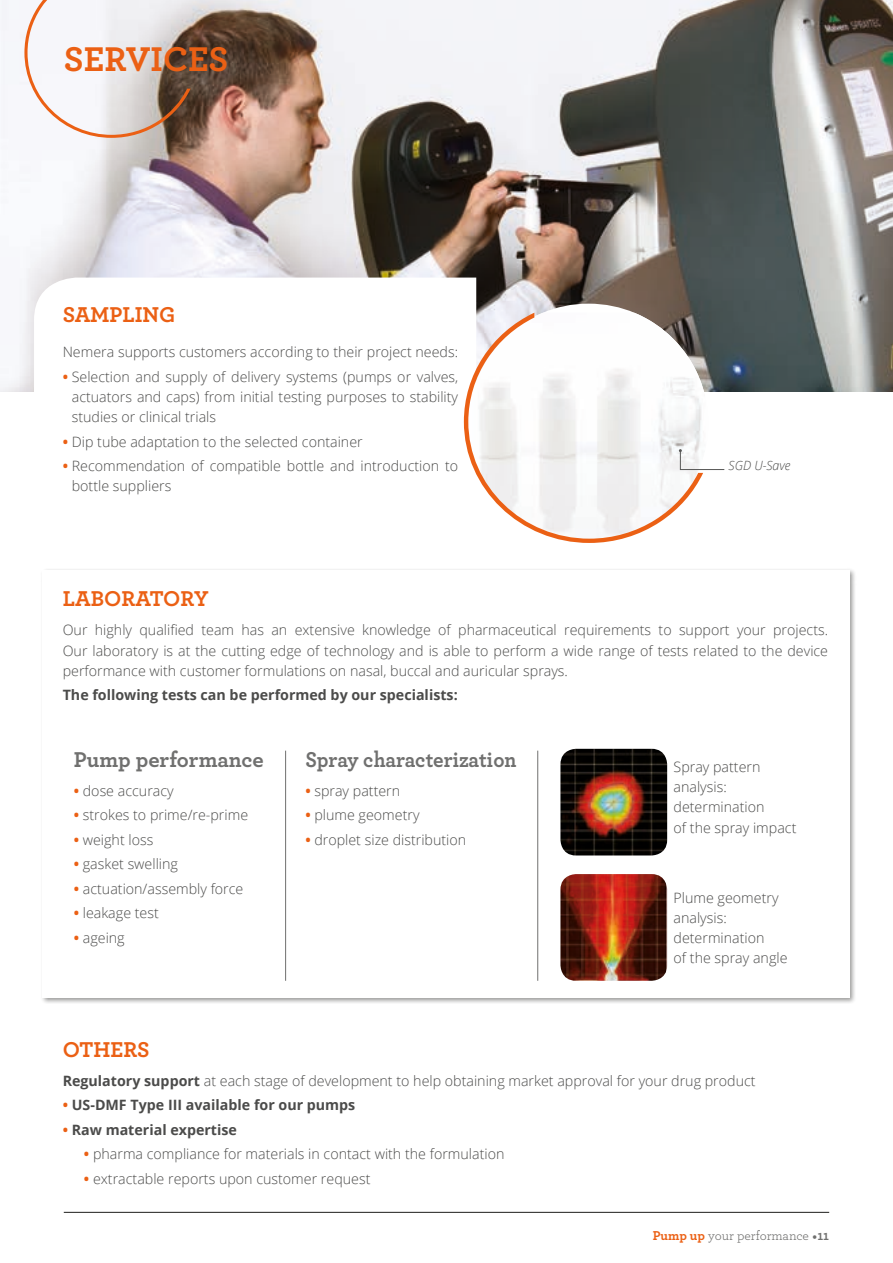
<style>
.page{position:relative;width:893px;height:1263px;background:#fff}
.page>*{position:absolute;margin:0;border:0;box-sizing:border-box;transform-origin:0 0}
.t1{font:700 36px "Archer";color:#eb6014}
.t2{font:700 22.5px "Archer";color:#eb6014}
.t3{font:700 22.5px "Archer";letter-spacing:-.005em;color:#70706f;scale:.93 1}
.t4{font:700 22.5px "Archer";letter-spacing:-.005em;color:#70706f}
.t5{font:300 14.25px/20.2px "Open Sans";color:#4b4b4a}
.t6{font:700 14.25px "Open Sans";color:#4b4b4a}
.t7{font:13.5px "Archer";color:#70706f}
.t8{font:italic 300 12.75px "Open Sans";color:#4b4b4a}
.s1{font-weight:700;color:#eb6014}
.s2{font-weight:700}
.s3{color:#eb6014}
.s4{font-family:"Minion Pro"}
</style>
<div class="page">
<hr style="left:64px;top:1212px;width:765px;height:1px;background:#1d1d1b">
<img style="left:0;top:0;width:893px;height:392px">
<svg style="left:34px;top:278px;width:442px;height:148px"></svg>
<div style="left:40px;top:567px;width:816px;height:437px;background:#1d1d1b;opacity:.45"></div>
<div style="left:43px;top:570px;width:807px;height:428px;background:#fff"></div>
<hr style="left:285px;top:751px;width:1px;height:230px;background:#70706f">
<hr style="left:537px;top:751px;width:1px;height:230px;background:#70706f">
<img style="left:560px;top:749px;width:107px;height:106px">
<img style="left:560px;top:874px;width:107px;height:107px">
<svg style="left:24px;top:0;width:167px;height:138px"></svg>
<svg style="left:464px;top:313px;width:239px;height:230px"></svg>
<svg style="left:679px;top:449px;width:46px;height:21px"></svg>
<h1 class="t1" style="left:64px;top:31px;width:166px">SERVICES</h1>
<h2 class="t2" style="left:63px;top:296px;width:114px">SAMPLING</h2>
<p class="t5" style="left:63px;top:341px;width:397px">Nemera supports customers according to their project needs:</p>
<p class="t5" style="left:72px;top:366px;width:388px;text-align:justify;text-indent:-9px"><span class="s1">•</span> Selection and supply of delivery systems (pumps or valves, actuators and caps) from initial testing purposes to stability studies or clinical trials</p>
<p class="t5" style="left:63px;top:431px;width:302px"><span class="s1">•</span> Dip tube adaptation to the selected container</p>
<p class="t5" style="left:72px;top:455px;width:388px;text-indent:-9px"><span class="s1">•</span> Recommendation of compatible bottle and introduction to bottle suppliers</p>
<h2 class="t2" style="left:63px;top:581px;width:147px">LABORATORY</h2>
<p class="t8" style="left:729px;top:457px;width:63px">SGD U-Save</p>
<p class="t5" style="left:63px;top:620px;width:767px;text-align:justify">Our highly qualified team has an extensive knowledge of pharmaceutical requirements to support your projects.<br>Our laboratory is at the cutting edge of technology and is able to perform a wide range of tests related to the device performance with customer formulations on nasal, buccal and auricular sprays.</p>
<p class="t6" style="left:63px;top:685px;width:397px">The following tests can be performed by our specialists:</p>
<h2 class="t4" style="left:74px;top:741px;width:192px">Pump performance</h2>
<p class="t5" style="left:74px;top:780px;width:101px"><span class="s1">•</span> dose accuracy</p>
<p class="t5" style="left:74px;top:804px;width:176px"><span class="s1">•</span> strokes to prime/re-prime</p>
<p class="t5" style="left:74px;top:829px;width:81px"><span class="s1">•</span> weight loss</p>
<p class="t5" style="left:74px;top:853px;width:106px"><span class="s1">•</span> gasket swelling</p>
<p class="t5" style="left:74px;top:878px;width:171px"><span class="s1">•</span> actuation/assembly force</p>
<p class="t5" style="left:74px;top:902px;width:87px"><span class="s1">•</span> leakage test</p>
<p class="t5" style="left:74px;top:927px;width:52px"><span class="s1">•</span> ageing</p>
<h2 class="t2" style="left:63px;top:1031px;width:89px">OTHERS</h2>
<h2 class="t3" style="left:305px;top:741px;width:229px">Spray characterization</h2>
<p class="t5" style="left:305px;top:780px;width:96px"><span class="s1">•</span> spray pattern</p>
<p class="t5" style="left:305px;top:804px;width:116px"><span class="s1">•</span> plume geometry</p>
<p class="t5" style="left:305px;top:829px;width:162px"><span class="s1">•</span> droplet size distribution</p>
<p class="t5" style="left:674px;top:756px;width:124px">Spray pattern analysis: determination<br>of the spray impact</p>
<p class="t5" style="left:674px;top:887px;width:115px">Plume geometry analysis: determination<br>of the spray angle</p>
<p class="t5" style="left:63px;top:1070px;width:694px"><span class="s2">Regulatory support</span> at each stage of development to help obtaining market approval for your drug product</p>
<p class="t6" style="left:63px;top:1095px;width:294px"><span class="s3">•</span> US-DMF Type III available for our pumps</p>
<p class="t6" style="left:63px;top:1120px;width:176px"><span class="s3">•</span> Raw material expertise</p>
<p class="t5" style="left:84px;top:1144px;width:422px"><span class="s1">•</span> pharma compliance for materials in contact with the formulation</p>
<p class="t5" style="left:84px;top:1168px;width:288px"><span class="s1">•</span> extractable reports upon customer request</p>
<p class="t7" style="left:653px;top:1226px;width:178px"><span class="s1">Pump up</span> your performance <span class="s4">•</span><span class="s2">11</span></p>
</div>
